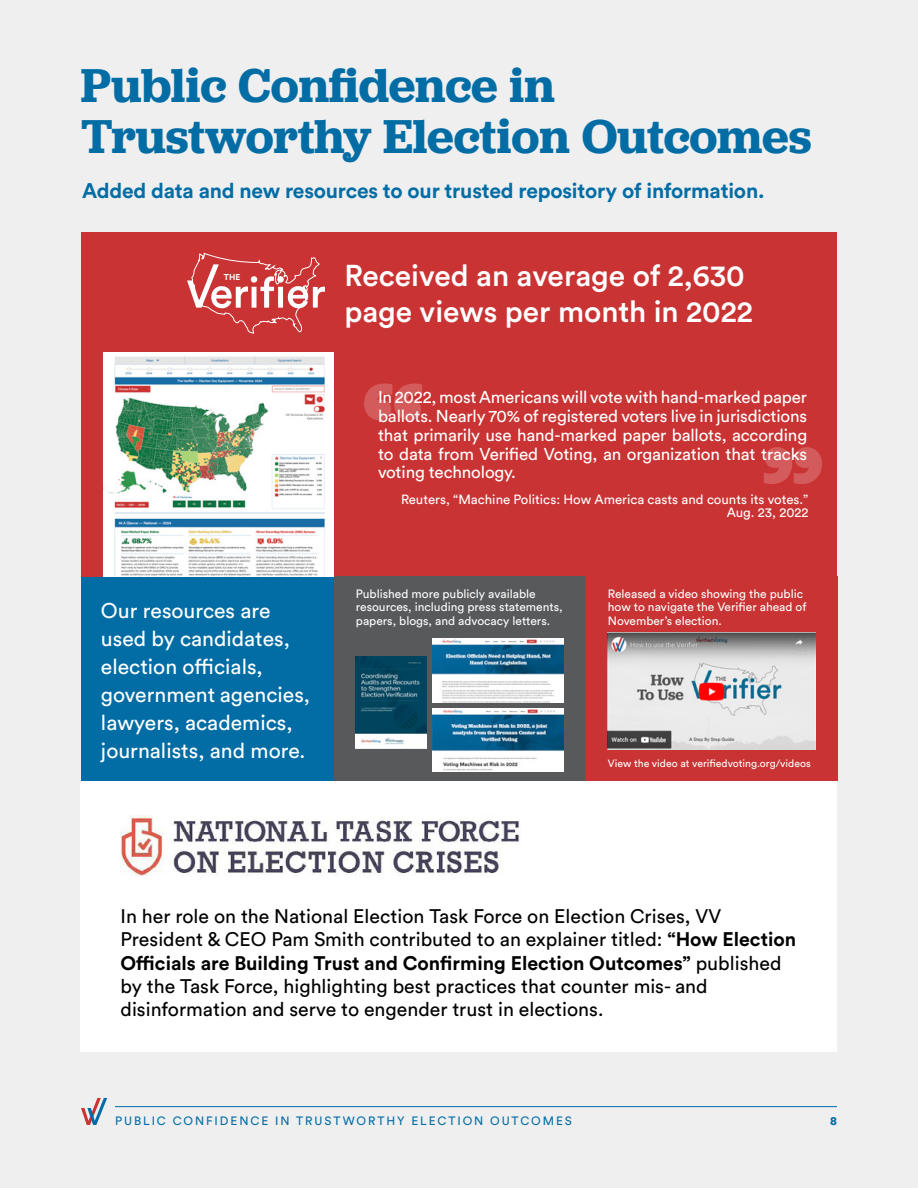
<style>
.page{position:relative;width:918px;height:1188px;background:#efeff0}
.page>*{position:absolute;margin:0;border:0;box-sizing:border-box;transform-origin:0 0}
.t1{font:600 49.5px/51px "Jubilat";color:#026da5}
.t2{font:500 29.85px/35.8px "Circular Std";color:#fff}
.t3{font:21.15px/28.2px "Circular Std";color:#fff}
.t4{font:700 21px "Circular Std";letter-spacing:-.01em;color:#026da5}
.t5{font:19.5px/23.4px "Circular Std";color:#000}
.t6{font:17.1px/18.9px "Circular Std";letter-spacing:-.01em;color:#fff;text-align:justify}
.t7{font:13.2px/13.2px "Circular Std";color:#fff;text-align:right}
.t8{font:12px/13.5px "Circular Std";color:#fff}
.t9{font:12px "Circular Std";letter-spacing:.16em;color:#026da5}
.t10{font:900 12px "Circular Std";color:#026da5}
.t11{font:10.5px "Circular Std";color:#fff}
.t12{font:700 8.55px "Circular Std";color:#fff}
.s1{font-weight:700}
</style>
<div class="page">
<div style="left:81px;top:576px;width:252px;height:205px;background:#026da5"></div>
<div style="left:81px;top:232px;width:756px;height:344px;background:#ca3333"></div>
<div style="left:81px;top:781px;width:756px;height:271px;background:#fff"></div>
<div style="left:334px;top:576px;width:252px;height:205px;background:#58595b"></div>
<div style="left:586px;top:576px;width:252px;height:205px;background:#ca3333"></div>
<img style="left:608px;top:633px;width:207px;height:117px">
<img style="left:356px;top:656px;width:71px;height:93px">
<img style="left:433px;top:638px;width:130px;height:64px">
<img style="left:433px;top:708px;width:130px;height:63px">
<img style="left:121px;top:816px;width:399px;height:59px">
<svg style="left:187px;top:253px;width:138px;height:81px"></svg>
<hr style="left:115px;top:1106px;width:722px;height:1px;background:#026da5">
<svg style="left:81px;top:1098px;width:26px;height:27px"></svg>
<svg style="left:364px;top:384px;width:58px;height:36px"></svg>
<svg style="left:764px;top:447px;width:58px;height:37px"></svg>
<img style="left:103px;top:352px;width:230px;height:224px">
<h1 class="t1" style="left:81px;top:59px;width:732px">Public Confidence in<br>Trustworthy Election Outcomes</h1>
<p class="t4" style="left:82px;top:177px;width:684px">Added data and new resources to our trusted repository of information.</p>
<p class="t12" style="left:224px;top:272px;width:18px">THE</p>
<h2 class="t2" style="left:344px;top:257px;width:410px">Received an average of 2,630 page views per month in 2022</h2>
<p class="t6" style="left:378px;top:387px;width:431px">In 2022, most Americans will vote with hand-marked paper ballots. Nearly 70% of registered voters live in jurisdictions that primarily use hand-marked paper ballots, according to data from Verified Voting, an organization that tracks voting technology.</p>
<p class="t3" style="left:101px;top:596px;width:211px">Our resources are used by candidates, election officials, government agencies, lawyers, academics, journalists, and more.</p>
<p class="t7" style="left:401px;top:493px;width:409px">Reuters, “Machine Politics: How America casts and counts its votes.”<br>Aug. 23, 2022</p>
<p class="t8" style="left:356px;top:587px;width:208px">Published more publicly available resources, including press statements, papers, blogs, and advocacy letters.</p>
<p class="t8" style="left:608px;top:587px;width:200px">Released a video showing the public how to navigate the Verifier ahead of<br>November’s election.</p>
<p class="t11" style="left:608px;top:757px;width:204px">View the video at verifiedvoting.org/videos</p>
<p class="t5" style="left:121px;top:904px;width:677px">In her role on the National Election Task Force on Election Crises, VV President &amp; CEO Pam Smith contributed to an explainer titled: <span class="s1">“How Election Officials are Building Trust and Confirming Election Outcomes”</span> published by the Task Force, highlighting best practices that counter mis- and disinformation and serve to engender trust in elections.</p>
<p class="t9" style="left:115px;top:1113px;width:458px">PUBLIC CONFIDENCE IN TRUSTWORTHY ELECTION OUTCOMES</p>
<p class="t10" style="left:830px;top:1113px;width:8px">8</p>
</div>
